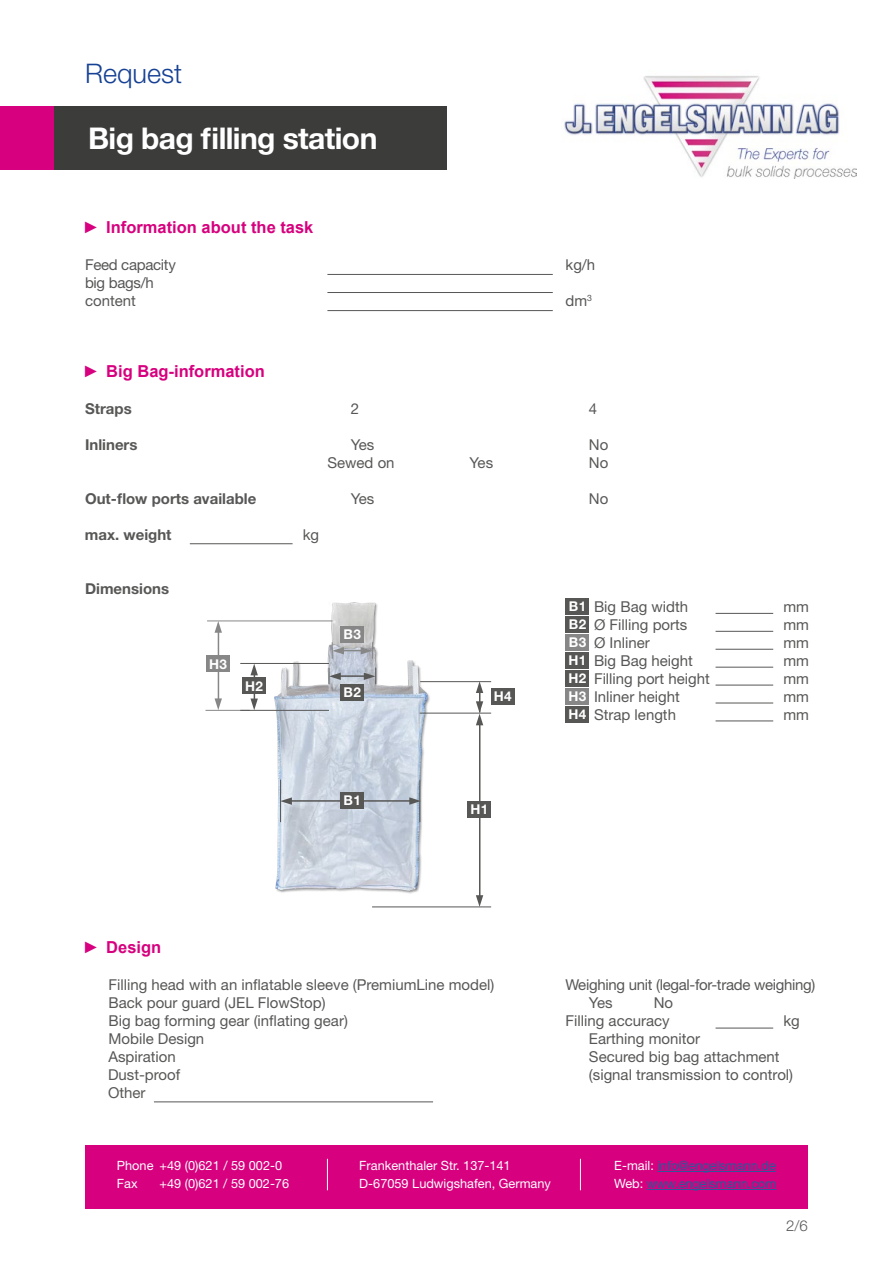
<style>
.page{position:relative;width:893px;height:1263px;background:#fff}
.page>*{position:absolute;margin:0;border:0;box-sizing:border-box;transform-origin:0 0}
.t1{font:700 30px "Helvetica Neue LT Std";letter-spacing:-.02em;color:#fff}
.t2{font:300 27px "Helvetica Neue LT Std";color:#164194}
.t3{font:700 16.5px "Arial";color:#d7007e}
.t4{font:15px/18px "Helvetica Neue LT Std";color:#575756}
.t5{font:700 15px "Helvetica Neue LT Std";color:#575756}
.t6{font:15px "Helvetica Neue LT Std";letter-spacing:-.02em;color:#575756}
.t7{font:300 15px "Helvetica Neue LT Std";color:#575756}
.t8{font:700 13.5px/18px "Helvetica Neue LT Std";letter-spacing:.03em;color:#fff;text-align:justify}
.t9{font:12.75px/18px "Helvetica Neue LT Std";color:#fff}
.t10{font:12.75px/18px "Helvetica Neue LT Std";color:#275b9b}
.s1{color:#fff}
</style>
<div class="page">
<div style="left:54px;top:106px;width:392px;height:64px;background:#3c3c3b"></div>
<div style="left:0;top:106px;width:54px;height:64px;background:#d7007e"></div>
<div style="left:85px;top:1145px;width:723px;height:64px;background:#d7007e"></div>
<hr style="left:327px;top:1159px;width:1px;height:31px;background:#fff">
<hr style="left:580px;top:1159px;width:1px;height:31px;background:#fff">
<hr style="left:657px;top:1171px;width:119px;height:1px;background:#275b9b">
<hr style="left:647px;top:1189px;width:129px;height:1px;background:#275b9b">
<img style="left:564px;top:76px;width:293px;height:103px">
<img style="left:268px;top:602px;width:165px;height:306px">
<hr style="left:205px;top:710px;width:45px;height:1px;background:#878787">
<hr style="left:327px;top:274px;width:226px;height:1px;background:#575756">
<hr style="left:327px;top:292px;width:226px;height:1px;background:#575756">
<hr style="left:240px;top:663px;width:89px;height:1px;background:#575756">
<hr style="left:420px;top:713px;width:71px;height:1px;background:#575756">
<hr style="left:420px;top:681px;width:71px;height:1px;background:#575756">
<hr style="left:240px;top:710px;width:89px;height:1px;background:#575756">
<hr style="left:287px;top:800px;width:130px;height:2px;background:#575756">
<svg style="left:409px;top:797px;width:12px;height:8px"></svg>
<svg style="left:281px;top:797px;width:11px;height:8px"></svg>
<hr style="left:419px;top:780px;width:1px;height:42px;background:#575756">
<hr style="left:280px;top:780px;width:1px;height:42px;background:#575756">
<hr style="left:337px;top:675px;width:30px;height:2px;background:#575756">
<svg style="left:329px;top:668px;width:12px;height:16px"></svg>
<svg style="left:364px;top:668px;width:12px;height:16px"></svg>
<svg style="left:250px;top:664px;width:8px;height:46px"></svg>
<hr style="left:479px;top:721px;width:1px;height:178px;background:#575756">
<svg style="left:476px;top:681px;width:7px;height:44px"></svg>
<svg style="left:476px;top:895px;width:7px;height:11px"></svg>
<hr style="left:190px;top:543px;width:103px;height:1px;background:#575756">
<hr style="left:716px;top:613px;width:57px;height:1px;background:#575756">
<hr style="left:716px;top:631px;width:57px;height:1px;background:#575756">
<hr style="left:716px;top:649px;width:57px;height:1px;background:#575756">
<hr style="left:716px;top:667px;width:57px;height:1px;background:#575756">
<hr style="left:716px;top:685px;width:57px;height:1px;background:#575756">
<hr style="left:716px;top:703px;width:57px;height:1px;background:#575756">
<hr style="left:716px;top:720px;width:57px;height:1px;background:#575756">
<hr style="left:154px;top:1101px;width:279px;height:1px;background:#575756">
<div style="left:566px;top:598px;width:23px;height:16px;background:#575756"></div>
<div style="left:566px;top:616px;width:23px;height:16px;background:#575756"></div>
<div style="left:566px;top:634px;width:23px;height:16px;background:#878787"></div>
<div style="left:566px;top:652px;width:23px;height:16px;background:#575756"></div>
<div style="left:566px;top:670px;width:23px;height:16px;background:#575756"></div>
<div style="left:566px;top:688px;width:23px;height:17px;background:#878787"></div>
<div style="left:566px;top:706px;width:23px;height:17px;background:#575756"></div>
<div style="left:340px;top:792px;width:24px;height:16px;background:#575756"></div>
<div style="left:340px;top:684px;width:24px;height:16px;background:#575756"></div>
<div style="left:340px;top:626px;width:24px;height:16px;background:#878787"></div>
<div style="left:491px;top:688px;width:24px;height:17px;background:#575756"></div>
<div style="left:468px;top:801px;width:23px;height:16px;background:#575756"></div>
<div style="left:242px;top:678px;width:24px;height:16px;background:#575756"></div>
<hr style="left:207px;top:620px;width:126px;height:1px;background:#878787">
<hr style="left:218px;top:629px;width:1px;height:70px;background:#878787">
<svg style="left:215px;top:621px;width:7px;height:12px"></svg>
<svg style="left:215px;top:698px;width:7px;height:12px"></svg>
<div style="left:206px;top:656px;width:24px;height:16px;background:#878787"></div>
<hr style="left:337px;top:650px;width:30px;height:1px;background:#878787">
<svg style="left:332px;top:642px;width:12px;height:17px"></svg>
<svg style="left:361px;top:642px;width:12px;height:17px"></svg>
<hr style="left:327px;top:310px;width:226px;height:1px;background:#575756">
<hr style="left:716px;top:1028px;width:57px;height:1px;background:#575756">
<hr style="left:372px;top:906px;width:119px;height:1px;background:#575756">
<h2 class="t2" style="left:85px;top:57px;width:99px">Request</h2>
<h1 class="t1" style="left:88px;top:120px;width:291px">Big bag filling station</h1>
<p class="t3" style="left:83px;top:215px;width:232px">► Information about the task</p>
<p class="t6" style="left:85px;top:256px;width:92px">Feed capacity</p>
<p class="t4" style="left:566px;top:255px;width:31px">kg/h</p>
<p class="t4" style="left:85px;top:273px;width:70px">big bags/h content</p>
<p class="t4" style="left:566px;top:291px;width:28px">dm<sup>3</sup></p>
<p class="t3" style="left:83px;top:359px;width:183px">► Big Bag-information</p>
<p class="t5" style="left:85px;top:399px;width:48px">Straps</p>
<p class="t4" style="left:351px;top:399px;width:10px">2</p>
<p class="t4" style="left:589px;top:399px;width:10px">4</p>
<p class="t5" style="left:85px;top:435px;width:54px">Inliners</p>
<p class="t4" style="left:351px;top:435px;width:25px">Yes</p>
<p class="t4" style="left:589px;top:435px;width:21px">No</p>
<p class="t4" style="left:327px;top:453px;width:69px">Sewed on</p>
<p class="t4" style="left:470px;top:453px;width:25px">Yes</p>
<p class="t4" style="left:589px;top:453px;width:21px">No</p>
<p class="t5" style="left:85px;top:489px;width:173px">Out-flow ports available</p>
<p class="t4" style="left:351px;top:489px;width:25px">Yes</p>
<p class="t4" style="left:589px;top:489px;width:21px">No</p>
<p class="t5" style="left:85px;top:525px;width:88px">max. weight</p>
<p class="t4" style="left:303px;top:525px;width:18px">kg</p>
<p class="t5" style="left:85px;top:579px;width:86px">Dimensions</p>
<p class="t8" style="left:209px;top:655px;width:19px">H3</p>
<p class="t8" style="left:245px;top:677px;width:19px">H2</p>
<p class="t3" style="left:83px;top:935px;width:80px">► Design</p>
<p class="t8" style="left:344px;top:625px;width:19px">B3</p>
<p class="t8" style="left:344px;top:683px;width:19px">B2</p>
<p class="t8" style="left:344px;top:791px;width:19px">B1</p>
<p class="t8" style="left:494px;top:687px;width:19px">H4</p>
<p class="t8" style="left:470px;top:800px;width:19px">H1</p>
<p class="t8" style="left:568px;top:597px;width:19px">B1<br>B2<br>B3<br>H1<br>H2<br>H3<br>H4</p>
<p class="t4" style="left:594px;top:597px;width:117px">Big Bag width<br>Ø Filling ports<br>Ø Inliner<br>Big Bag height<br>Filling port height<br>Inliner height<br>Strap length</p>
<p class="t4" style="left:783px;top:597px;width:27px;text-align:justify">mm mm mm mm mm mm mm</p>
<p class="t4" style="left:108px;top:975px;width:387px">Filling head with an inflatable sleeve (PremiumLine model)<br>Back pour guard (JEL FlowStop)<br>Big bag forming gear (inflating gear)<br>Mobile Design</p>
<p class="t6" style="left:566px;top:976px;width:251px">Weighing unit (legal-for-trade weighing)</p>
<p class="t4" style="left:108px;top:1047px;width:74px">Aspiration<br>Dust-proof</p>
<p class="t4" style="left:589px;top:993px;width:25px">Yes</p>
<p class="t4" style="left:654px;top:993px;width:21px">No</p>
<p class="t4" style="left:589px;top:1011px;width:206px;text-indent:-23px">Filling accuracy<br>Earthing monitor<br>Secured big bag attachment (signal transmission to control)</p>
<p class="t4" style="left:783px;top:1011px;width:18px">kg</p>
<p class="t4" style="left:108px;top:1083px;width:39px">Other</p>
<p class="t9" style="left:117px;top:1156px;width:167px">Phone +49 (0)621 / 59 002-0<br>Fax</p>
<p class="t9" style="left:159px;top:1174px;width:131px">+49 (0)621 / 59 002-76</p>
<p class="t9" style="left:359px;top:1156px;width:193px">Frankenthaler Str. 137-141<br>D-67059 Ludwigshafen, Germany</p>
<p class="t10" style="left:614px;top:1156px;width:164px"><span class="s1">E-mail:</span> info@engelsmann.de<br><span class="s1">Web:</span> www.engelsmann.com</p>
<p class="t7" style="left:786px;top:1217px;width:23px">2/6</p>
</div>
